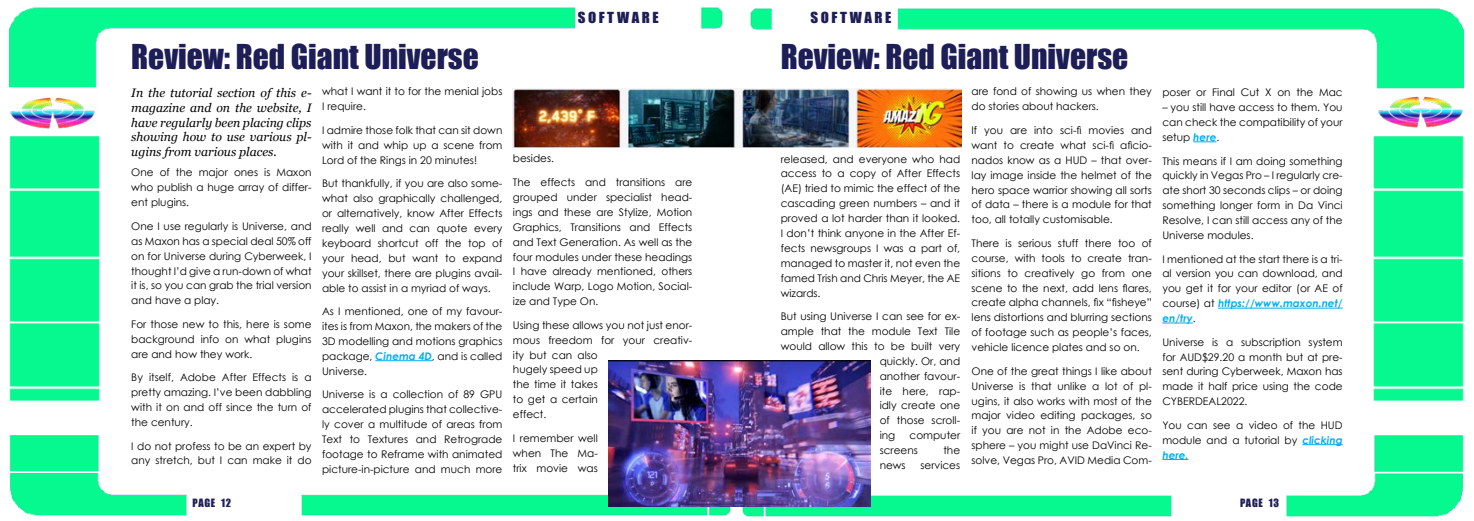
<style>
.page{position:relative;width:1474px;height:521px;background:#fff}
.page>*{position:absolute;margin:0;border:0;box-sizing:border-box;transform-origin:0 0}
.t1{font:31.5px "Impact";color:#1e1e57}
.t2{font:14px "Impact";letter-spacing:.17em;color:#1e1e57;scale:1.07 1}
.t3{font:italic 12.25px/14.9px "Georgia";color:#000;text-align:justify}
.t4{font:10.5px/14.9px "Century Gothic";color:#000;text-align:justify}
.t5{font:10.5px "Impact";letter-spacing:.07em;color:#1e1e57}
.s1{font-weight:700;font-style:italic;color:#00aeef}
</style>
<div class="page">
<img style="left:9px;top:435px;width:722px;height:81px">
<img style="left:10px;top:7px;width:713px;height:81px">
<img style="left:9px;top:136px;width:91px;height:265px">
<img style="left:741px;top:430px;width:723px;height:87px">
<img style="left:750px;top:8px;width:712px;height:80px">
<img style="left:1373px;top:136px;width:91px;height:265px">
<img style="left:10px;top:97px;width:85px;height:32px">
<img style="left:1378px;top:96px;width:85px;height:32px">
<svg style="left:1193px;top:141px;width:23px;height:1px"></svg>
<hr style="left:1218px;top:308px;width:124px;height:1px;background:#00aeef">
<hr style="left:1162px;top:322px;width:30px;height:1px;background:#00aeef">
<hr style="left:1302px;top:444px;width:40px;height:1px;background:#00aeef">
<svg style="left:1162px;top:459px;width:26px;height:1px"></svg>
<hr style="left:375px;top:360px;width:57px;height:1px;background:#00aeef">
<img style="left:513px;top:88px;width:448px;height:60px">
<img style="left:608px;top:361px;width:262px;height:145px">
<h2 class="t2" style="left:577px;top:7px;width:77px">SOFTWARE</h2>
<h2 class="t2" style="left:810px;top:7px;width:77px">SOFTWARE</h2>
<h1 class="t1" style="left:131px;top:32px;width:349px">Review: Red Giant Universe</h1>
<h1 class="t1" style="left:780px;top:32px;width:349px">Review: Red Giant Universe</h1>
<p class="t3" style="left:131px;top:85px;width:182px">In the tutorial section of this e&shy;magazine and on the website, I have regularly been placing clips showing how to use various pl&shy;ugins from various places.</p>
<p class="t4" style="left:131px;top:165px;width:182px">One of the major ones is Maxon who publish a huge array of differ&shy;ent plugins.</p>
<p class="t4" style="left:131px;top:218px;width:182px">One I use regularly is Universe, and as Maxon has a special deal 50% off on for Universe during Cyberweek, I thought I’d give a run-down of what it is, so you can grab the trial version and have a play.</p>
<p class="t4" style="left:131px;top:316px;width:182px">For those new to this, here is some background info on what plugins are and how they work.</p>
<p class="t4" style="left:131px;top:370px;width:182px">By itself, Adobe After Effects is a pretty amazing. I’ve been dabbling with it on and off since the turn of the century.</p>
<p class="t4" style="left:131px;top:438px;width:182px">I do not profess to be an expert by any stretch, but I can make it do</p>
<p class="t4" style="left:322px;top:84px;width:182px">what I want it to for the menial jobs<br>I require.</p>
<p class="t4" style="left:322px;top:123px;width:182px">I admire those folk that can sit down with it and whip up a scene from Lord of the Rings in 20 minutes!</p>
<p class="t4" style="left:322px;top:176px;width:182px">But thankfully, if you are also some&shy;what also graphically challenged, or alternatively, know After Effects really well and can quote every keyboard shortcut off the top of your head, but want to expand your skillset, there are plugins avail&shy;able to assist in a myriad of ways.</p>
<p class="t4" style="left:322px;top:304px;width:182px">As I mentioned, one of my favour&shy;ites is from Maxon, the makers of the 3D modelling and motions graphics package, <span class="s1">Cinema 4D</span>, and is called Universe.</p>
<p class="t4" style="left:322px;top:387px;width:182px">Universe is a collection of 89 GPU accelerated plugins that collective&shy;ly cover a multitude of areas from Text to Textures and Retrograde footage to Reframe with animated picture-in-picture and much more</p>
<p class="t4" style="left:513px;top:151px;width:43px">besides.</p>
<p class="t4" style="left:513px;top:175px;width:181px">The effects and transitions are grouped under specialist head&shy;ings and these are Stylize, Motion Graphics, Transitions and Effects and Text Generation. As well as the four modules under these headings I have already mentioned, others include Warp, Logo Motion, Social&shy;ize and Type On.</p>
<p class="t4" style="left:513px;top:317px;width:181px;text-align:left">Using these allows you not just enor&shy;mous freedom for your creativ&shy;ity but can also<br>hugely speed up<br>the time it takes<br>to get a certain<br>effect.</p>
<p class="t4" style="left:513px;top:430px;width:86px">I remember well when The Ma&shy;trix movie was</p>
<p class="t4" style="left:780px;top:151px;width:181px">released, and everyone who had access to a copy of After Effects (AE) tried to mimic the effect of the cascading green numbers – and it proved a lot harder than it looked.<br>I don’t think anyone in the After Ef&shy;fects newsgroups I was a part of, managed to master it, not even the famed Trish and Chris Meyer, the AE wizards.</p>
<p class="t4" style="left:780px;top:309px;width:181px">But using Universe I can see for ex-</p>
<p class="t4" style="left:780px;top:324px;width:181px">ample that the module Text Tile</p>
<p class="t4" style="left:780px;top:338px;width:181px">would allow this to be built very</p>
<p class="t4" style="left:879px;top:353px;width:82px">quickly. Or, and</p>
<p class="t4" style="left:879px;top:368px;width:82px">another favour-</p>
<p class="t4" style="left:879px;top:383px;width:82px">ite here, rap-</p>
<p class="t4" style="left:879px;top:398px;width:82px">idly create one</p>
<p class="t4" style="left:879px;top:413px;width:82px">of those scroll-</p>
<p class="t4" style="left:879px;top:428px;width:17px">ing</p>
<p class="t4" style="left:879px;top:428px;width:82px;text-indent:30px">computer screens</p>
<p class="t4" style="left:943px;top:443px;width:18px">the</p>
<p class="t4" style="left:879px;top:457px;width:28px">news</p>
<p class="t4" style="left:920px;top:457px;width:41px">services</p>
<p class="t4" style="left:971px;top:84px;width:182px">are fond of showing us when they do stories about hackers.</p>
<p class="t4" style="left:971px;top:123px;width:182px">If you are into sci-fi movies and want to create what sci-fi aficio&shy;nados know as a HUD – that over&shy;lay image inside the helmet of the hero space warrior showing all sorts of data – there is a module for that too, all totally customisable.</p>
<p class="t4" style="left:971px;top:235px;width:182px">There is serious stuff there too of course, with tools to create tran&shy;sitions to creatively go from one scene to the next, add lens flares, create alpha channels, fix “fisheye” lens distortions and blurring sections of footage such as people’s faces, vehicle licence plates and so on.</p>
<p class="t4" style="left:971px;top:363px;width:182px">One of the great things I like about Universe is that unlike a lot of pl&shy;ugins, it also works with most of the major video editing packages, so if you are not in the Adobe eco&shy;sphere – you might use DaVinci Re&shy;solve, Vegas Pro, AVID Media Com-</p>
<p class="t4" style="left:1162px;top:85px;width:182px">poser or Final Cut X on the Mac</p>
<p class="t4" style="left:1162px;top:100px;width:182px">– you still have access to them. You can check the compatibility of your setup <span class="s1">here</span>.</p>
<p class="t4" style="left:1162px;top:153px;width:182px">This means if I am doing something quickly in Vegas Pro – I regularly cre&shy;ate short 30 seconds clips – or doing something longer form in Da Vinci Resolve, I can still access any of the Universe modules.</p>
<p class="t4" style="left:1162px;top:251px;width:182px">I mentioned at the start there is a tri&shy;al version you can download, and you get it for your editor (or AE of course) at <span class="s1">https://www.maxon.net/ en/try</span>.</p>
<p class="t4" style="left:1162px;top:334px;width:182px">Universe is a subscription system for AUD$29.20 a month but at pre&shy;sent during Cyberweek, Maxon has made it half price using the code CYBERDEAL2022.</p>
<p class="t4" style="left:1162px;top:417px;width:182px">You can see a video of the HUD module and a tutorial by <span class="s1">clicking here.</span></p>
<p class="t5" style="left:192px;top:495px;width:40px">PAGE 12</p>
<p class="t5" style="left:1240px;top:495px;width:40px">PAGE 13</p>
</div>
